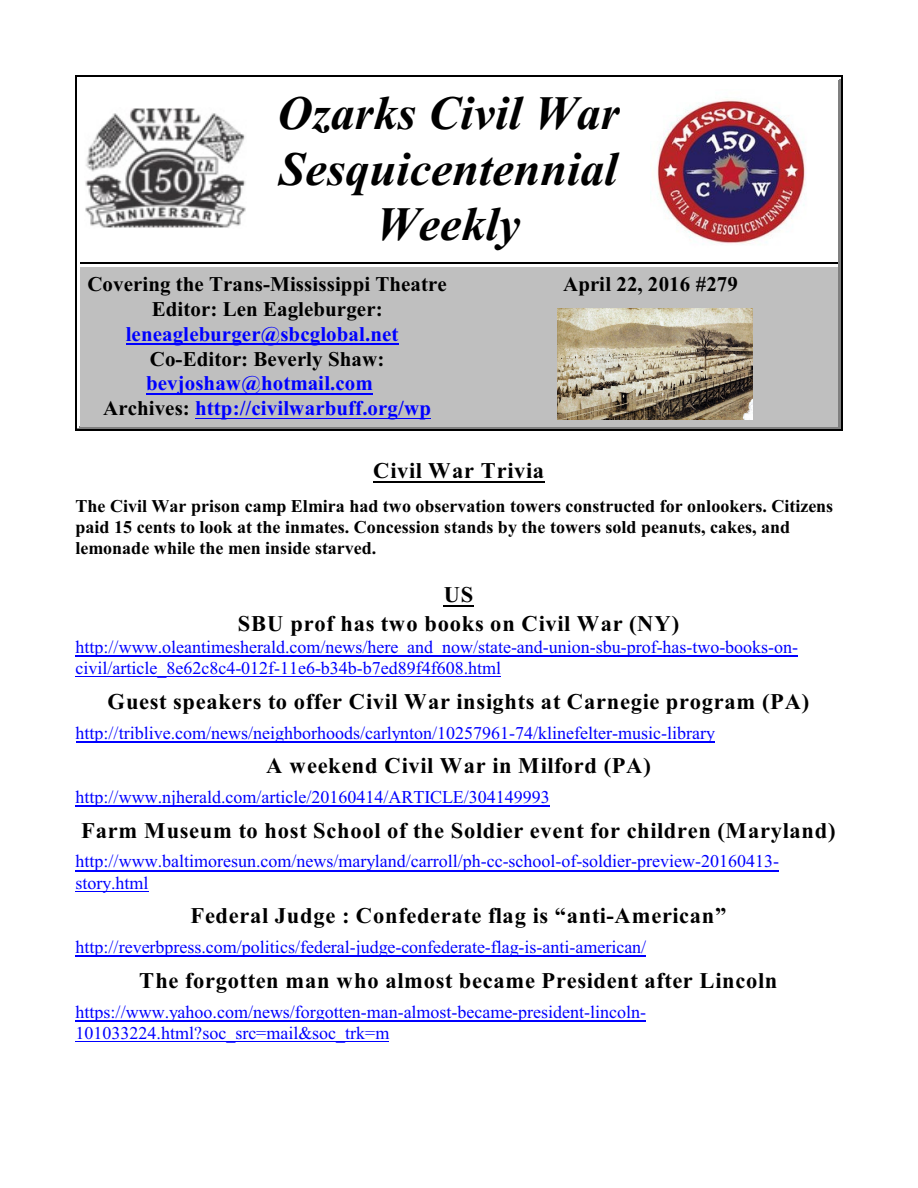
<style>
.page{position:relative;width:918px;height:1188px;background:#fff}
.page>*{position:absolute;margin:0;border:0;box-sizing:border-box;transform-origin:0 0}
.t1{font:italic 700 48px/55.2px "Times New Roman";color:#000;text-align:center}
.t2{font:700 22.5px/28.2px "Times New Roman";letter-spacing:.03em;color:#000;text-align:center}
.t3{font:700 21px/24.9px "Times New Roman";color:#000;text-align:center}
.t4{font:700 21px/24.9px "Times New Roman";color:#00f}
.t5{font:18px/21.3px "Times New Roman";color:#00f}
.t6{font:700 18px/21.3px "Times New Roman";color:#000}
.s1{color:#000}
</style>
<div class="page">
<hr style="left:838px;top:78px;width:1px;height:184px;background:#808080">
<hr style="left:78px;top:78px;width:761px;height:2px;background:#fff">
<hr style="left:840px;top:77px;width:1px;height:185px;background:#808080">
<hr style="left:77px;top:77px;width:764px;height:1px;background:#fff">
<hr style="left:76px;top:76px;width:1px;height:186px;background:#000">
<hr style="left:841px;top:76px;width:1px;height:186px;background:#000">
<hr style="left:76px;top:76px;width:766px;height:1px;background:#000">
<hr style="left:78px;top:426px;width:381px;height:2px;background:#808080">
<hr style="left:77px;top:428px;width:382px;height:1px;background:#808080">
<hr style="left:76px;top:262px;width:1px;height:169px;background:#000">
<hr style="left:76px;top:429px;width:383px;height:2px;background:#000">
<div style="left:80px;top:265px;width:379px;height:161px;background:#bfbfbf"></div>
<hr style="left:80px;top:265px;width:379px;height:1px;background:#fff">
<hr style="left:80px;top:262px;width:379px;height:1px;background:#000">
<hr style="left:838px;top:264px;width:1px;height:164px;background:#808080">
<hr style="left:459px;top:426px;width:380px;height:2px;background:#808080">
<hr style="left:840px;top:262px;width:1px;height:167px;background:#808080">
<hr style="left:459px;top:428px;width:382px;height:1px;background:#808080">
<hr style="left:841px;top:262px;width:1px;height:169px;background:#000">
<hr style="left:459px;top:429px;width:383px;height:2px;background:#000">
<div style="left:459px;top:265px;width:379px;height:161px;background:#bfbfbf"></div>
<hr style="left:459px;top:265px;width:379px;height:1px;background:#fff">
<hr style="left:459px;top:262px;width:379px;height:1px;background:#000">
<hr style="left:126px;top:344px;width:273px;height:1px;background:#00f">
<hr style="left:146px;top:393px;width:227px;height:2px;background:#00f">
<hr style="left:195px;top:418px;width:236px;height:1px;background:#00f">
<hr style="left:373px;top:482px;width:172px;height:1px;background:#000">
<hr style="left:444px;top:606px;width:30px;height:1px;background:#000">
<hr style="left:76px;top:656px;width:722px;height:1px;background:#00f">
<hr style="left:76px;top:676px;width:425px;height:1px;background:#00f">
<hr style="left:76px;top:741px;width:638px;height:1px;background:#00f">
<hr style="left:76px;top:806px;width:474px;height:1px;background:#00f">
<hr style="left:76px;top:870px;width:703px;height:1px;background:#00f">
<hr style="left:76px;top:891px;width:73px;height:1px;background:#00f">
<hr style="left:76px;top:956px;width:570px;height:1px;background:#00f">
<hr style="left:76px;top:1020px;width:570px;height:1px;background:#00f">
<hr style="left:76px;top:1041px;width:313px;height:1px;background:#00f">
<img style="left:650px;top:99px;width:156px;height:146px">
<img style="left:85px;top:108px;width:161px;height:120px">
<img style="left:558px;top:309px;width:194px;height:111px">
<h1 class="t1" style="left:277px;top:91px;width:344px">Ozarks Civil War<br>Sesquicentennial<br>Weekly</h1>
<p class="t3" style="left:87px;top:274px;width:361px">Covering the Trans-Mississippi Theatre<br>Editor: Len Eagleburger:</p>
<p class="t4" style="left:126px;top:323px;width:274px">leneagleburger@sbcglobal.net</p>
<p class="t3" style="left:150px;top:348px;width:236px">Co-Editor: Beverly Shaw:</p>
<p class="t4" style="left:103px;top:373px;width:329px;text-indent:43px">bevjoshaw@hotmail.com<br><span class="s1">Archives:</span> http://civilwarbuff.org/wp</p>
<p class="t3" style="left:563px;top:274px;width:176px">April 22, 2016 #279</p>
<p class="t2" style="left:373px;top:459px;width:172px">Civil War Trivia</p>
<p class="t6" style="left:76px;top:497px;width:759px">The Civil War prison camp Elmira had two observation towers constructed for onlookers. Citizens paid 15 cents to look at the inmates. Concession stands by the towers sold peanuts, cakes, and lemonade while the men inside starved.</p>
<p class="t2" style="left:238px;top:583px;width:443px">US<br>SBU prof has two books on Civil War (NY)</p>
<p class="t5" style="left:76px;top:638px;width:724px">http://www.oleantimesherald.com/news/here_and_now/state-and-union-sbu-prof-has-two-books-on&shy;civil/article_8e62c8c4-012f-11e6-b34b-b7ed89f4f608.html</p>
<p class="t2" style="left:107px;top:690px;width:704px">Guest speakers to offer Civil War insights at Carnegie program (PA)</p>
<p class="t5" style="left:76px;top:724px;width:641px">http://triblive.com/news/neighborhoods/carlynton/10257961-74/klinefelter-music-library</p>
<p class="t2" style="left:266px;top:754px;width:386px">A weekend Civil War in Milford (PA)</p>
<p class="t5" style="left:76px;top:788px;width:476px">http://www.njherald.com/article/20160414/ARTICLE/304149993</p>
<p class="t2" style="left:81px;top:818px;width:756px">Farm Museum to host School of the Soldier event for children (Maryland)</p>
<p class="t5" style="left:76px;top:852px;width:705px">http://www.baltimoresun.com/news/maryland/carroll/ph-cc-school-of-soldier-preview-20160413- story.html</p>
<p class="t2" style="left:190px;top:904px;width:537px">Federal Judge : Confederate flag is “anti-American”</p>
<p class="t5" style="left:76px;top:938px;width:572px">http://reverbpress.com/politics/federal-judge-confederate-flag-is-anti-american/</p>
<p class="t2" style="left:139px;top:969px;width:639px">The forgotten man who almost became President after Lincoln</p>
<p class="t5" style="left:76px;top:1003px;width:572px">https://www.yahoo.com/news/forgotten-man-almost-became-president-lincoln-<br>101033224.html?soc_src=mail&amp;soc_trk=m</p>
</div>
